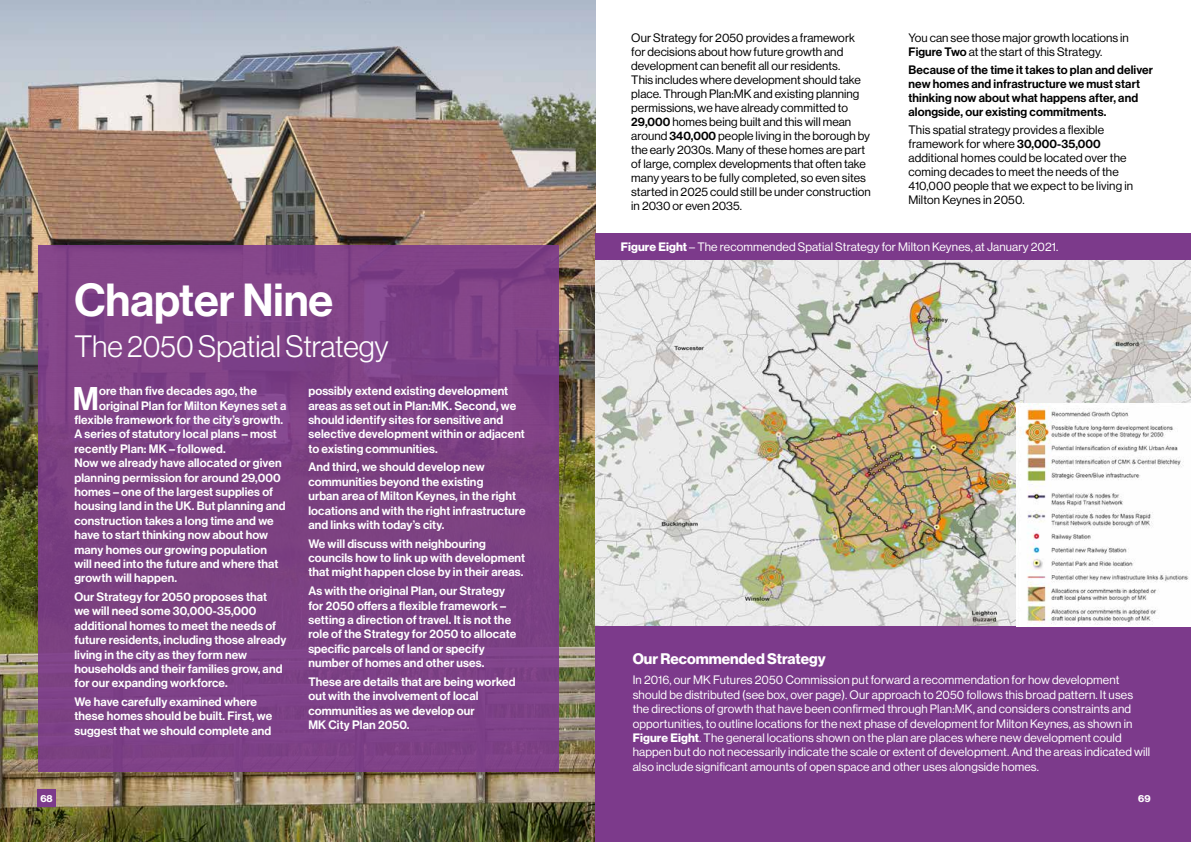
<style>
.page{position:relative;width:1191px;height:842px;background:#fff}
.page>*{position:absolute;margin:0;border:0;box-sizing:border-box;transform-origin:0 0}
.t1{font:45.4px "N Haas Grotesk DS Pro 65 Md";color:#fff}
.t2{font:32.1px "N Haas Grotesk DS Pro 65 Md";color:#fff}
.t3{font:30.2px "N Haas Grotesk DS Pro 45 Lt";color:#fff}
.t4{font:15px "N Haas Grotesk DS Pro 75 Bd";color:#fff}
.t5{font:12px/14.4px "N Haas Grotesk DS Pro 65 Md";letter-spacing:.01em;color:#fff}
.t6{font:12px/14px "N Haas Grotesk DS Pro 55 Rg";letter-spacing:.005em;color:#000}
.t7{font:12px/14.4px "N Haas Grotesk DS Pro 55 Rg";letter-spacing:.01em;color:#fff}
.t8{font:12px/14px "N Haas Grotesk DS Pro 65 Md";letter-spacing:.01em;color:#000}
.t9{font:10px "N Haas Grotesk DS Pro 75 Bd";color:#fff}
.s1{font-family:"N Haas Grotesk DS Pro 65 Md"}
.s2{font-family:"N Haas Grotesk DS Pro 75 Bd"}
</style>
<div class="page">
<img style="left:0;top:0;width:595px;height:842px">
<div style="left:38px;top:246px;width:520px;height:526px;background:#7d4184"></div>
<img style="left:595px;top:259px;width:596px;height:368px">
<div style="left:595px;top:627px;width:596px;height:215px;background:#7c3a8b"></div>
<img style="left:1017px;top:403px;width:174px;height:224px">
<div style="left:595px;top:233px;width:596px;height:26px;background:#7c3a8b"></div>
<div style="left:37px;top:789px;width:19px;height:18px;background:#7c3a8b"></div>
<p class="t6" style="left:631px;top:30px;width:241px">Our Strategy for 2050 provides a framework for decisions about how future growth and development can benefit all our residents.<br>This includes where development should take place. Through Plan:MK and existing planning permissions, we have already committed to <span class="s1">29,000</span> homes being built and this will mean around <span class="s1">340,000</span> people living in the borough by the early 2030s. Many of these homes are part of large, complex developments that often take many years to be fully completed, so even sites started in 2025 could still be under construction in 2030 or even 2035.</p>
<p class="t6" style="left:908px;top:30px;width:222px">You can see those major growth locations in<br><span class="s1">Figure Two</span> at the start of this Strategy.</p>
<p class="t8" style="left:908px;top:63px;width:246px">Because of the time it takes to plan and deliver new homes and infrastructure we must start thinking now about what happens after, and alongside, our existing commitments.</p>
<p class="t6" style="left:908px;top:123px;width:226px">This spatial strategy provides a flexible framework for where <span class="s1">30,000-35,000 </span>additional homes could be located over the coming decades to meet the needs of the 410,000 people that we expect to be living in Milton Keynes in 2050.</p>
<h1 class="t1" style="left:74px;top:273px;width:260px">Chapter Nine</h1>
<h3 class="t3" style="left:74px;top:330px;width:316px">The 2050 Spatial Strategy</h3>
<h2 class="t2" style="left:73px;top:380px;width:28px">M</h2>
<p class="t5" style="left:99px;top:384px;width:159px">ore than five decades ago, the</p>
<p class="t5" style="left:99px;top:398px;width:189px">original Plan for Milton Keynes set a</p>
<p class="t5" style="left:74px;top:413px;width:210px">flexible framework for the city’s growth.</p>
<p class="t5" style="left:74px;top:427px;width:204px">A series of statutory local plans – most</p>
<p class="t5" style="left:74px;top:442px;width:153px">recently Plan: MK – followed.</p>
<p class="t5" style="left:74px;top:456px;width:209px">Now we already have allocated or given</p>
<p class="t5" style="left:74px;top:470px;width:208px">planning permission for around 29,000</p>
<p class="t5" style="left:74px;top:485px;width:200px">homes – one of the largest supplies of</p>
<p class="t5" style="left:74px;top:499px;width:213px">housing land in the UK. But planning and</p>
<p class="t5" style="left:74px;top:514px;width:201px">construction takes a long time and we</p>
<p class="t5" style="left:74px;top:528px;width:195px">have to start thinking now about how</p>
<p class="t5" style="left:74px;top:542px;width:194px">many homes our growing population</p>
<p class="t5" style="left:74px;top:557px;width:205px">will need into the future and where that</p>
<p class="t5" style="left:74px;top:571px;width:104px">growth will happen.</p>
<p class="t5" style="left:74px;top:590px;width:213px">Our Strategy for 2050 proposes that<br>we will need some 30,000-35,000 additional homes to meet the needs of future residents, including those already living in the city as they form new households and their families grow, and for our expanding workforce.</p>
<p class="t5" style="left:74px;top:695px;width:199px">We have carefully examined where these homes should be built. First, we suggest that we should complete and</p>
<p class="t5" style="left:308px;top:384px;width:218px">possibly extend existing development areas as set out in Plan:MK. Second, we should identify sites for sensitive and selective development within or adjacent to existing communities.</p>
<p class="t5" style="left:308px;top:460px;width:219px">And third, we should develop new communities beyond the existing<br>urban area of Milton Keynes, in the right locations and with the right infrastructure and links with today’s city.</p>
<p class="t5" style="left:308px;top:536px;width:218px">We will discuss with neighbouring councils how to link up with development that might happen close by in their areas.</p>
<p class="t5" style="left:308px;top:584px;width:209px">As with the original Plan, our Strategy for 2050 offers a flexible framework – setting a direction of travel. It is not the role of the Strategy for 2050 to allocate specific parcels of land or specify number of homes and other uses.</p>
<p class="t5" style="left:308px;top:674px;width:209px">These are details that are being worked out with the involvement of local communities as we develop our<br>MK City Plan 2050.</p>
<p class="t7" style="left:620px;top:239px;width:439px"><span class="s2">Figure Eight</span> – The recommended Spatial Strategy for Milton Keynes, at January 2021.</p>
<p class="t4" style="left:632px;top:650px;width:194px">Our Recommended Strategy</p>
<p class="t7" style="left:632px;top:673px;width:519px">In 2016, our MK Futures 2050 Commission put forward a recommendation for how development should be distributed (see box, over page). Our approach to 2050 follows this broad pattern. It uses the directions of growth that have been confirmed through Plan:MK, and considers constraints and opportunities, to outline locations for the next phase of development for Milton Keynes, as shown in <span class="s2">Figure Eight</span>. The general locations shown on the plan are places where new development could happen but do not necessarily indicate the scale or extent of development. And the areas indicated will also include significant amounts of open space and other uses alongside homes.</p>
<p class="t9" style="left:40px;top:793px;width:14px">68</p>
<p class="t9" style="left:1138px;top:793px;width:14px">69</p>
</div>
